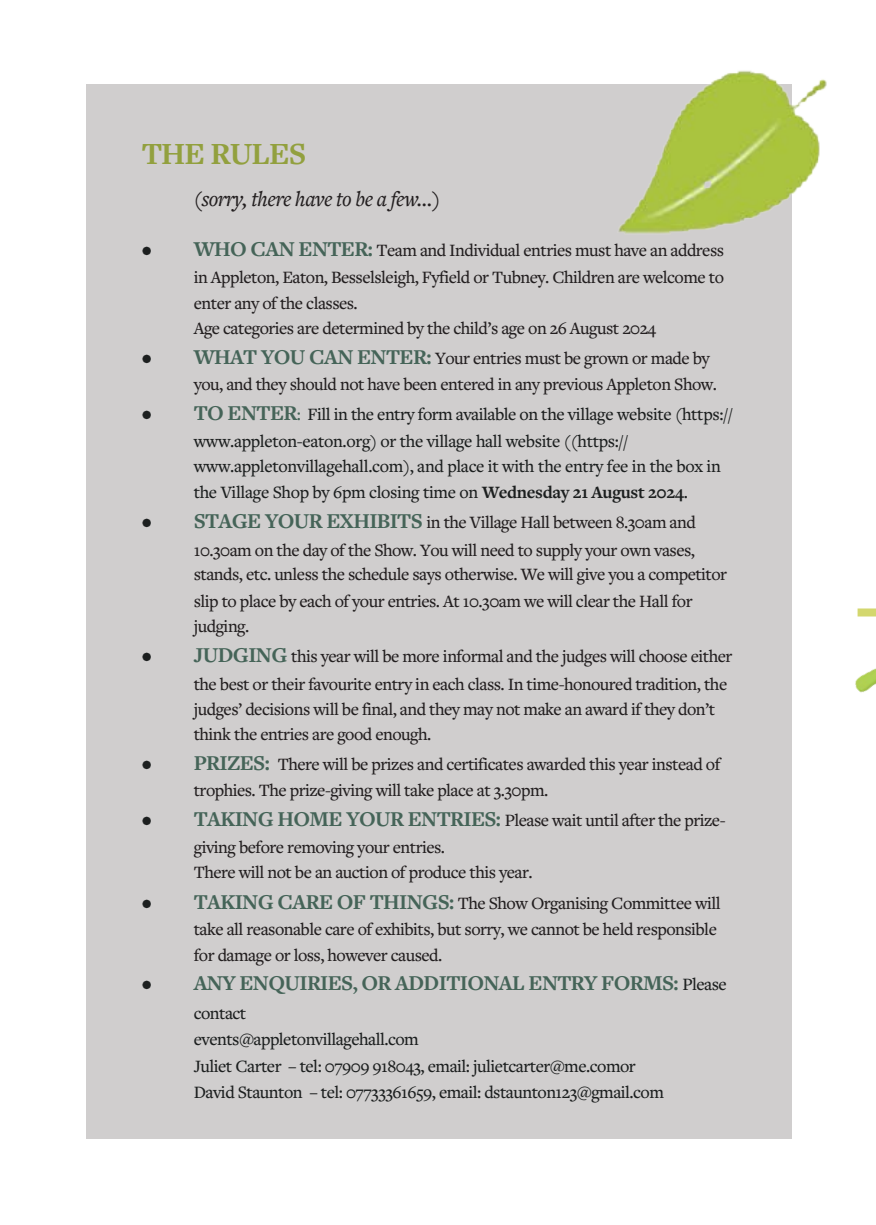
<style>
.page{position:relative;width:876px;height:1225px;background:#fff}
.page>*{position:absolute;margin:0;border:0;box-sizing:border-box;transform-origin:0 0}
.t1{font:700 32px "Freight Text Pro";letter-spacing:-.03em;color:#92a03e}
.t2{font:700 22px "Freight Text Pro";letter-spacing:-.03em;color:#456458}
.t3{font:italic 500 22px "Freight Text Pro";letter-spacing:-.03em;color:#231f20}
.t4{font:500 18px/26px "Freight Text Pro";letter-spacing:-.03em;color:#231f20}
.t5{font:500 18px/26px "Freight Text Pro";letter-spacing:-.03em;color:#1c1f1f}
.s1{font-weight:700;font-size:22px;color:#1c1f1f}
.s2{font-weight:700;font-size:22px;color:#456458}
.s3{font-weight:700;font-size:22px}
.s4{color:#456458}
.s5{font-weight:700}
.s6{color:#1c1f1f}
.s7{font-weight:500;font-size:18px;color:#1c1f1f}
</style>
<div class="page">
<div style="left:86px;top:84px;width:706px;height:1055px;background:#d0cece"></div>
<img style="left:618px;top:70px;width:209px;height:164px">
<img style="left:855px;top:668px;width:21px;height:25px">
<svg style="left:857px;top:608px;width:19px;height:8px"></svg>
<h1 class="t1" style="left:142px;top:132px;width:166px">THE RULES</h1>
<p class="t3" style="left:194px;top:184px;width:248px">(sorry, there have to be a few…)</p>
<p class="t4" style="left:142px;top:236px;width:584px;line-height:27.2px;text-align:right"><span class="s1">•</span> <span class="s2">WHO CAN ENTER:</span> Team and Individual entries must have an address in Appleton, Eaton, Besselsleigh, Fyfield or Tubney. Children are welcome to</p>
<p class="t4" style="left:194px;top:290px;width:464px;line-height:25.4px">enter any of the classes.<br>Age categories are determined by the child’s age on 26 August 2024</p>
<p class="t4" style="left:194px;top:345px;width:525px;text-indent:-52px"><span class="s1">•</span> <span class="s2">WHAT YOU CAN ENTER:</span> Your entries must be grown or made by you, and they should not have been entered in any previous Appleton Show.</p>
<p class="t5" style="left:194px;top:401px;width:541px;text-indent:-52px"><span class="s3">•</span> <span class="s2">TO ENTER</span><span class="s4">:</span> Fill in the entry form available on the village website (https:// www.appleton-eaton.org) or the village hall website ((https:// www.appletonvillagehall.com), and place it with the entry fee in the box in the Village Shop by 6pm closing time on <span class="s5">Wednesday 21 August 2024</span>.</p>
<p class="t4" style="left:142px;top:508px;width:556px;line-height:27.4px;text-align:right"><span class="s1">•</span> <span class="s2">STAGE YOUR EXHIBITS</span> in the Village Hall between 8.30am and<br>10.30am on the day of the Show. You will need to supply your own vases,</p>
<p class="t4" style="left:194px;top:561px;width:535px">stands, etc. unless the schedule says otherwise. We will give you a competitor slip to place by each of your entries. At 10.30am we will clear the Hall for judging.</p>
<p class="t4" style="left:142px;top:642px;width:592px;line-height:27.2px;text-align:right"><span class="s1">•</span> <span class="s2">JUDGING</span> this year will be more informal and the judges will choose either the best or their favourite entry in each class. In time-honoured tradition, the</p>
<p class="t4" style="left:194px;top:696px;width:523px;line-height:25.4px">judges’ decisions will be final, and they may not make an award if they don’t think the entries are good enough.</p>
<p class="t4" style="left:194px;top:751px;width:528px;text-indent:-52px"><span class="s1">•</span> <span class="s2">PRIZES:</span> There will be prizes and certificates awarded this year instead of trophies. The prize-giving will take place at 3.30pm.</p>
<p class="t4" style="left:194px;top:806px;width:533px;line-height:27px;text-indent:-52px"><span class="s1">•</span> <span class="s2">TAKING HOME YOUR ENTRIES:</span> Please wait until after the prize&shy;giving before removing your entries.</p>
<p class="t4" style="left:194px;top:859px;width:340px">There will not be an auction of produce this year.</p>
<p class="t4" style="left:142px;top:888px;width:580px;line-height:27px;text-align:right"><span class="s1">•</span> <span class="s2">TAKING CARE OF THINGS:</span> The Show Organising Committee will take all reasonable care of exhibits, but sorry, we cannot be held responsible</p>
<p class="t4" style="left:194px;top:941px;width:250px">for damage or loss, however caused.</p>
<p class="t2" style="left:142px;top:968px;width:587px"><span class="s6">•</span> ANY ENQUIRIES, OR ADDITIONAL ENTRY FORMS: <span class="s7">Please</span></p>
<p class="t5" style="left:194px;top:999px;width:472px">contact<br>events@appletonvillagehall.com<br>Juliet Carter – tel: 07909 918043, email: julietcarter@me.comor David Staunton – tel: 07733361659, email: dstaunton123@gmail.com</p>
</div>
